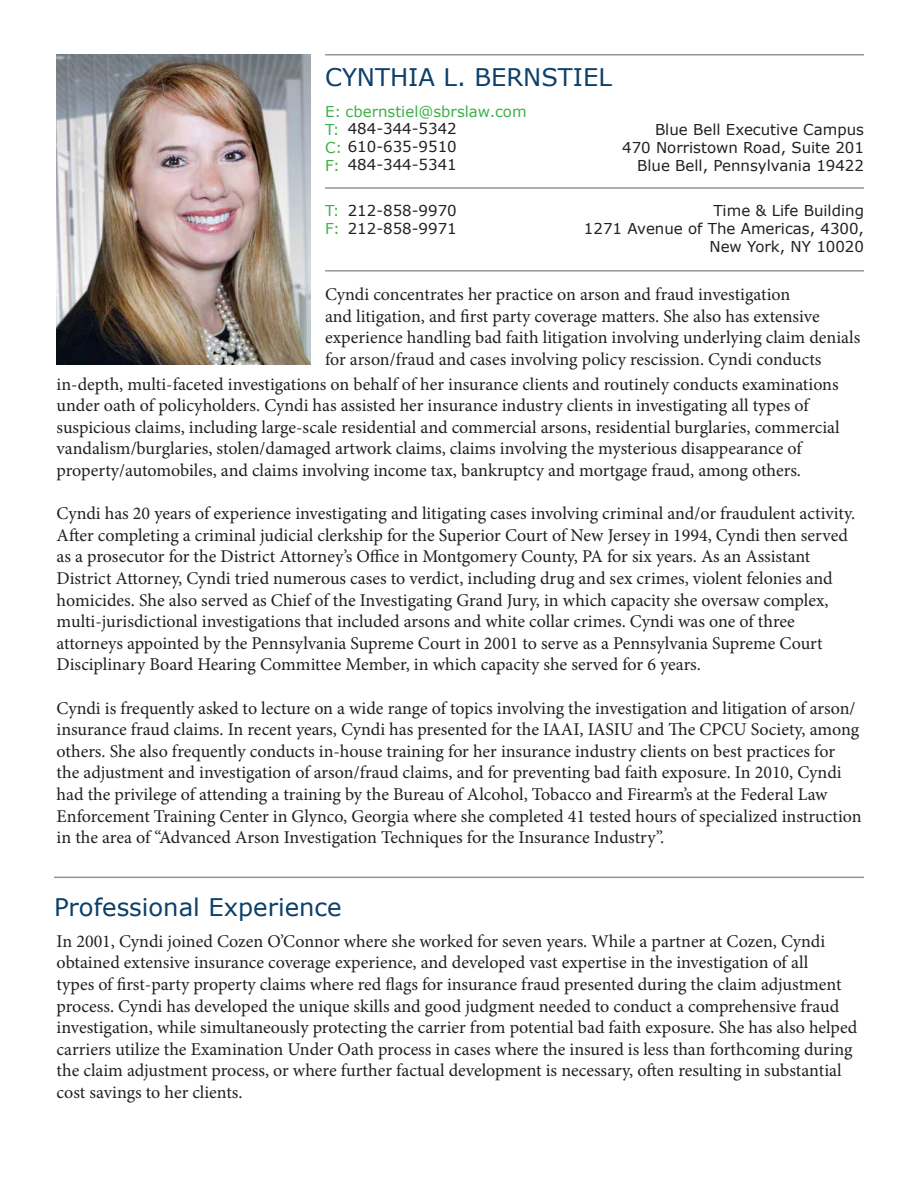
<style>
.page{position:relative;width:918px;height:1188px;background:#fff}
.page>*{position:absolute;margin:0;border:0;box-sizing:border-box;transform-origin:0 0}
.t1{font:24.3px "Verdana";color:#0c3f6a}
.Paragraph_Style_1{font:18px/21.6px "Minion Pro";color:#231f20}
.t2{font:15px "Verdana";color:#231f20}
.t3{font:15px "Verdana";color:#3eb049}
.s1{color:#3eb049}
</style>
<div class="page">
<hr style="left:325px;top:54px;width:539px;height:2px;background:#939598">
<hr style="left:325px;top:187px;width:539px;height:2px;background:#939598">
<hr style="left:325px;top:270px;width:539px;height:2px;background:#939598">
<img style="left:57px;top:54px;width:253px;height:311px">
<hr style="left:54px;top:877px;width:810px;height:1px;background:#939598">
<p class="t1" style="left:325px;top:60px;width:288px">CYNTHIA L. BERNSTIEL</p>
<p class="t3" style="left:325px;top:101px;width:203px">E: cbernstiel@sbrslaw.com</p>
<p class="t3" style="left:325px;top:119px;width:16px">T:</p>
<p class="t2" style="left:325px;top:136px;width:133px"><span class="s1">C:</span> 610-635-9510</p>
<p class="t3" style="left:325px;top:155px;width:16px">F:</p>
<p class="t3" style="left:325px;top:200px;width:16px">T:</p>
<p class="t3" style="left:325px;top:218px;width:16px">F:</p>
<p class="t2" style="left:348px;top:118px;width:111px">484-344-5342</p>
<p class="t2" style="left:348px;top:154px;width:111px">484-344-5341</p>
<p class="t2" style="left:348px;top:200px;width:111px">212-858-9970</p>
<p class="t2" style="left:348px;top:218px;width:111px">212-858-9971</p>
<p class="t2" style="left:655px;top:119px;width:210px">Blue Bell Executive Campus</p>
<p class="t2" style="left:622px;top:137px;width:243px">470 Norristown Road, Suite 201</p>
<p class="t2" style="left:637px;top:155px;width:228px">Blue Bell, Pennsylvania 19422</p>
<p class="t2" style="left:713px;top:200px;width:152px">Time &amp; Life Building</p>
<p class="t2" style="left:584px;top:218px;width:282px">1271 Avenue of The Americas, 4300,</p>
<p class="t2" style="left:710px;top:236px;width:156px">New York, NY 10020</p>
<p class="Paragraph_Style_1" style="left:325px;top:284px;width:537px">Cyndi concentrates her practice on arson and fraud investigation<br>and litigation, and first party coverage matters. She also has extensive experience handling bad faith litigation involving underlying claim denials for arson/fraud and cases involving policy rescission. Cyndi conducts</p>
<p class="Paragraph_Style_1" style="left:57px;top:373px;width:785px">in-depth, multi-faceted investigations on behalf of her insurance clients and routinely conducts examinations under oath of policyholders. Cyndi has assisted her insurance industry clients in investigating all types of suspicious claims, including large-scale residential and commercial arsons, residential burglaries, commercial vandalism/burglaries, stolen/damaged artwork claims, claims involving the mysterious disappearance of property/automobiles, and claims involving income tax, bankruptcy and mortgage fraud, among others.</p>
<p class="Paragraph_Style_1" style="left:57px;top:503px;width:800px">Cyndi has 20 years of experience investigating and litigating cases involving criminal and/or fraudulent activity.<br>After completing a criminal judicial clerkship for the Superior Court of New Jersey in 1994, Cyndi then served as a prosecutor for the District Attorney’s Office in Montgomery County, PA for six years. As an Assistant District Attorney, Cyndi tried numerous cases to verdict, including drug and sex crimes, violent felonies and homicides. She also served as Chief of the Investigating Grand Jury, in which capacity she oversaw complex, multi-jurisdictional investigations that included arsons and white collar crimes. Cyndi was one of three attorneys appointed by the Pennsylvania Supreme Court in 2001 to serve as a Pennsylvania Supreme Court Disciplinary Board Hearing Committee Member, in which capacity she served for 6 years.</p>
<p class="Paragraph_Style_1" style="left:57px;top:697px;width:807px">Cyndi is frequently asked to lecture on a wide range of topics involving the investigation and litigation of arson/ insurance fraud claims. In recent years, Cyndi has presented for the IAAI, IASIU and The CPCU Society, among others. She also frequently conducts in-house training for her insurance industry clients on best practices for the adjustment and investigation of arson/fraud claims, and for preventing bad faith exposure. In 2010, Cyndi had the privilege of attending a training by the Bureau of Alcohol, Tobacco and Firearm’s at the Federal Law Enforcement Training Center in Glynco, Georgia where she completed 41 tested hours of specialized instruction in the area of “Advanced Arson Investigation Techniques for the Insurance Industry”.</p>
<p class="t1" style="left:54px;top:890px;width:289px">Professional Experience</p>
<p class="Paragraph_Style_1" style="left:57px;top:930px;width:802px">In 2001, Cyndi joined Cozen O’Connor where she worked for seven years. While a partner at Cozen, Cyndi obtained extensive insurance coverage experience, and developed vast expertise in the investigation of all<br>types of first-party property claims where red flags for insurance fraud presented during the claim adjustment process. Cyndi has developed the unique skills and good judgment needed to conduct a comprehensive fraud investigation, while simultaneously protecting the carrier from potential bad faith exposure. She has also helped carriers utilize the Examination Under Oath process in cases where the insured is less than forthcoming during the claim adjustment process, or where further factual development is necessary, often resulting in substantial cost savings to her clients.</p>
</div>
